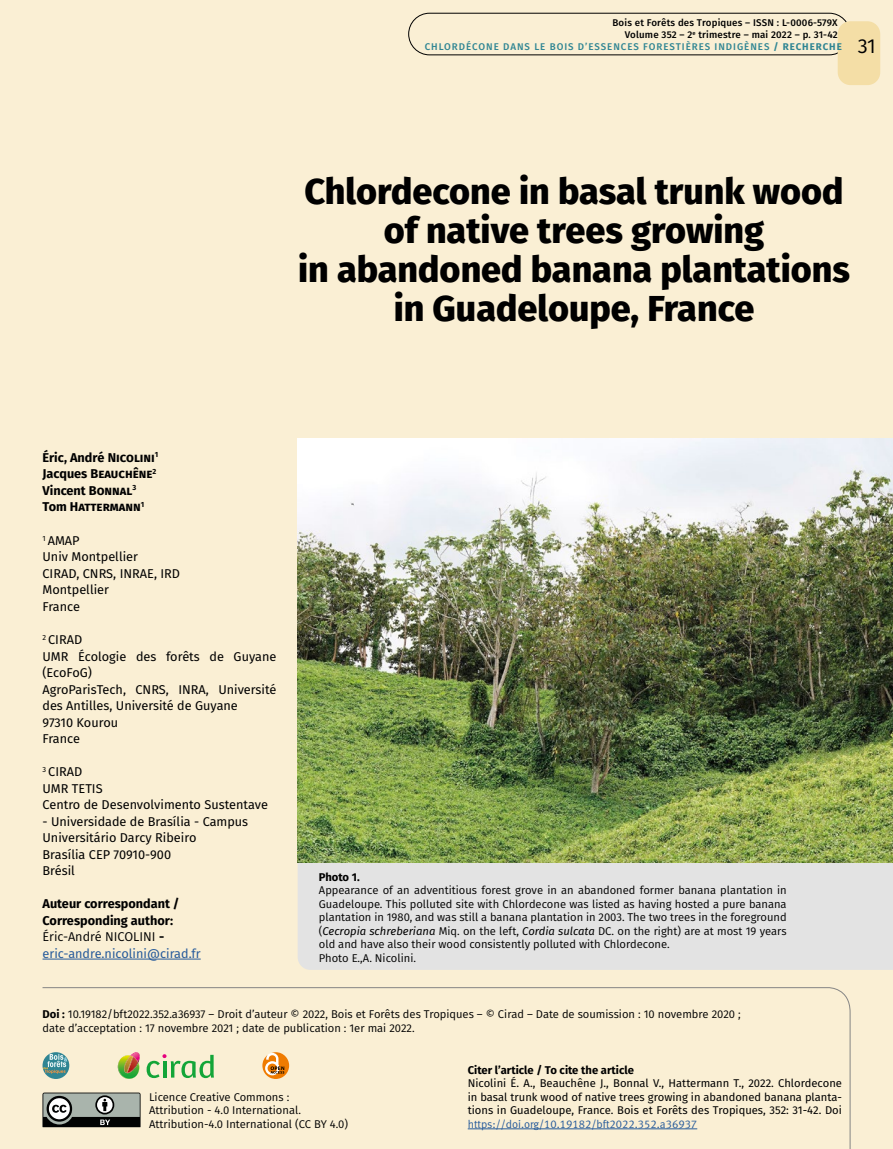
<style>
.page{position:relative;width:893px;height:1149px;background:#fff}
.page>*{position:absolute;margin:0;border:0;box-sizing:border-box;transform-origin:0 0}
.t1{font:800 36px/39px "Fira Sans";color:#000;text-align:center}
.t2{font:20.25px "Fira Sans";color:#000}
.t3{font:12.75px/16.5px "Fira Sans";color:#000}
.t4{font:700 12.75px/16.5px "Fira Sans";color:#000}
.t5{font:11.25px/13.5px "Fira Sans";color:#000}
.t6{font:11.25px/13.5px "Fira Sans";color:#000;text-align:justify}
.t7{font:11.25px "Meta Normal LF";color:#275b9b}
.t8{font:700 11.25px "Fira Sans";color:#000}
.t9{font:500 9.75px/12px "Fira Sans";letter-spacing:.02em;color:#000;text-align:right}
.t10{font:500 9.75px "Fira Sans";letter-spacing:.1em;color:#2f8593}
.s1{font-weight:700}
.s2{font-weight:400}
.s3{font-weight:400;color:#275b9b}
.s4{font-style:italic}
</style>
<div class="page">
<div style="left:0;top:0;width:893px;height:1148px;background:#faefd4"></div>
<div style="left:408px;top:13px;width:442px;height:42px;border:1px solid #000;border-radius:21px"></div>
<div style="left:838px;top:21px;width:42px;height:64px;background:#f4dea6;border-radius:13px"></div>
<hr style="left:43px;top:958px;width:158px;height:1px;background:#275b9b">
<div style="left:298px;top:862px;width:595px;height:107px;background:#e3e3e3"></div>
<img style="left:298px;top:438px;width:595px;height:424px">
<svg style="left:42px;top:987px;width:809px;height:161px"></svg>
<hr style="left:468px;top:1128px;width:229px;height:1px;background:#275b9b">
<svg style="left:43px;top:1092px;width:98px;height:34px;background:#7a7f7b"></svg>
<svg style="left:43px;top:1051px;width:26px;height:27px"></svg>
<svg style="left:43px;top:1053px;width:24px;height:20px"></svg>
<svg style="left:262px;top:1051px;width:27px;height:27px"></svg>
<svg style="left:118px;top:1051px;width:22px;height:27px"></svg>
<svg style="left:147px;top:1053px;width:67px;height:24px"></svg>
<p class="t9" style="left:612px;top:16px;width:227px">Bois et Forêts des Tropiques – ISSN : L-0006-579X<br>Volume 352 – 2<sup>e</sup> trimestre – mai 2022 – p. 31-42</p>
<p class="t10" style="left:425px;top:38px;width:419px">CHLORDÉCONE DANS LE BOIS D’ESSENCES FORESTIÈRES INDIGÈNES <span class="s1">/ RECHERCHE</span></p>
<h2 class="t2" style="left:858px;top:31px;width:20px">31</h2>
<h1 class="t1" style="left:298px;top:169px;width:553px">Chlordecone in basal trunk wood of native trees growing<br>in abandoned banana plantations in Guadeloupe, France</h1>
<p class="t4" style="left:43px;top:448px;width:117px">Éric, André Nicolini<sup>1<br></sup>Jacques Beauchêne<sup>2<br></sup>Vincent Bonnal<sup>3<br></sup>Tom Hattermann<sup>1</sup></p>
<p class="t3" style="left:43px;top:531px;width:139px"><sup>1</sup> AMAP<br>Univ Montpellier<br>CIRAD, CNRS, INRAE, IRD<br>Montpellier<br>France</p>
<p class="t3" style="left:43px;top:630px;width:235px"><sup>2</sup> CIRAD<br>UMR Écologie des forêts de Guyane (EcoFoG)<br>AgroParisTech, CNRS, INRA, Université des Antilles, Université de Guyane<br>97310 Kourou<br>France</p>
<p class="t3" style="left:43px;top:762px;width:227px"><sup>3</sup> CIRAD<br>UMR TETIS<br>Centro de Desenvolvimento Sustentave</p>
<p class="t3" style="left:43px;top:812px;width:207px">- Universidade de Brasília - Campus<br>Universitário Darcy Ribeiro<br>Brasília CEP 70910-900<br>Brésil</p>
<p class="t4" style="left:43px;top:894px;width:160px">Auteur correspondant /<br>Corresponding author:<br><span class="s2">Éric-André NICOLINI</span> - <span class="s3">eric-andre.nicolini@cirad.fr</span></p>
<p class="t8" style="left:319px;top:867px;width:42px">Photo 1.</p>
<p class="t5" style="left:319px;top:883px;width:469px">Appearance of an adventitious forest grove in an abandoned former banana plantation in Guadeloupe. This polluted site with Chlordecone was listed as having hosted a pure banana plantation in 1980, and was still a banana plantation in 2003. The two trees in the foreground (<span class="s4">Cecropia schreberiana</span> Miq. on the left, <span class="s4">Cordia sulcata</span> DC. on the right) are at most 19 years old and have also their wood consistently polluted with Chlordecone.<br>Photo E.,A. Nicolini.</p>
<p class="t5" style="left:43px;top:1006px;width:700px"><span class="s1">Doi :</span> 10.19182/bft2022.352.a36937 – Droit d’auteur © 2022, Bois et Forêts des Tropiques – © Cirad – Date de soumission : 10 novembre 2020 ; date d’acceptation : 17 novembre 2021 ; date de publication : 1er mai 2022.</p>
<p class="t5" style="left:149px;top:1089px;width:201px">Licence Creative Commons :<br>Attribution - 4.0 International.<br>Attribution-4.0 International (CC BY 4.0)</p>
<p class="t8" style="left:468px;top:1059px;width:168px">Citer l’article / To cite the article</p>
<p class="t6" style="left:468px;top:1075px;width:376px">Nicolini É. A., Beauchêne J., Bonnal V., Hattermann T., 2022. Chlordecone in basal trunk wood of native trees growing in abandoned banana planta&shy;tions in Guadeloupe, France. Bois et Forêts des Tropiques, 352: 31-42. Doi</p>
<p class="t7" style="left:468px;top:1116px;width:231px">https://doi.org/10.19182/bft2022.352.a36937</p>
</div>
